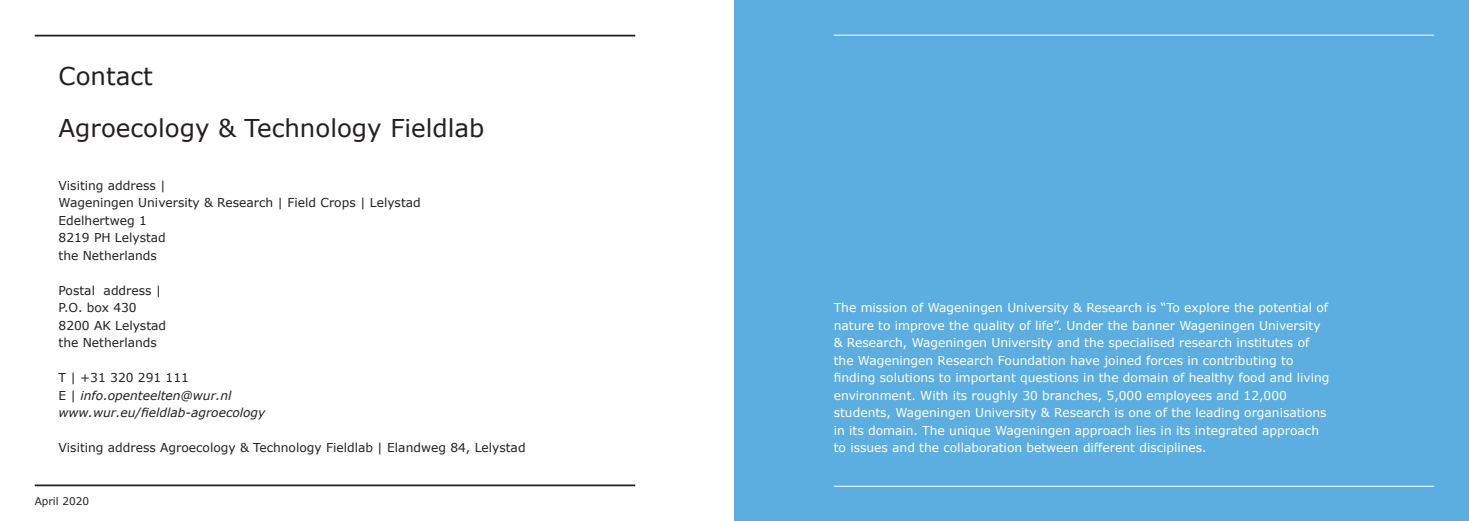
<style>
.page{position:relative;width:1469px;height:521px;background:#fff}
.page>*{position:absolute;margin:0;border:0;box-sizing:border-box;transform-origin:0 0}
.t1{font:24.5px/52.5px "Verdana";color:#231f20}
.t2{font:12.25px/17.5px "Verdana";color:#fff}
.t3{font:12.25px/17.5px "Verdana";color:#231f20}
.t4{font:italic 12.25px/17.5px "Verdana";color:#231f20}
.t5{font:10.5px "Verdana";color:#231f20}
.s1{font-style:normal}
</style>
<div class="page">
<div style="left:734px;top:0;width:734px;height:521px;background:#5daee0"></div>
<hr style="left:35px;top:484px;width:600px;height:2px;background:#231f20">
<hr style="left:35px;top:35px;width:600px;height:1px;background:#231f20">
<hr style="left:833px;top:486px;width:601px;height:1px;background:#fff">
<hr style="left:833px;top:35px;width:601px;height:1px;background:#fff">
<h1 class="t1" style="left:59px;top:50px;width:427px">Contact<br>Agroecology &amp; Technology Fieldlab</h1>
<p class="t3" style="left:59px;top:177px;width:364px">Visiting address |<br>Wageningen University &amp; Research | Field Crops | Lelystad<br>Edelhertweg 1<br>8219 PH Lelystad<br>the Netherlands</p>
<p class="t3" style="left:59px;top:282px;width:109px">Postal address |<br>P.O. box 430<br>8200 AK Lelystad the Netherlands</p>
<p class="t4" style="left:59px;top:369px;width:208px"><span class="s1">T | +31 320 291 111<br>E |</span> info.openteelten@wur.nl www.wur.eu/fieldlab-agroecology</p>
<p class="t3" style="left:59px;top:439px;width:468px">Visiting address Agroecology &amp; Technology Fieldlab | Elandweg 84, Lelystad</p>
<p class="t5" style="left:35px;top:494px;width:56px">April 2020</p>
<p class="t2" style="left:833px;top:299px;width:497px">The mission of Wageningen University &amp; Research is “To explore the potential of nature to improve the quality of life”. Under the banner Wageningen University &amp; Research, Wageningen University and the specialised research institutes of the Wageningen Research Foundation have joined forces in contributing to finding solutions to important questions in the domain of healthy food and living environment. With its roughly 30 branches, 5,000 employees and 12,000 students, Wageningen University &amp; Research is one of the leading organisations in its domain. The unique Wageningen approach lies in its integrated approach to issues and the collaboration between different disciplines.</p>
</div>
